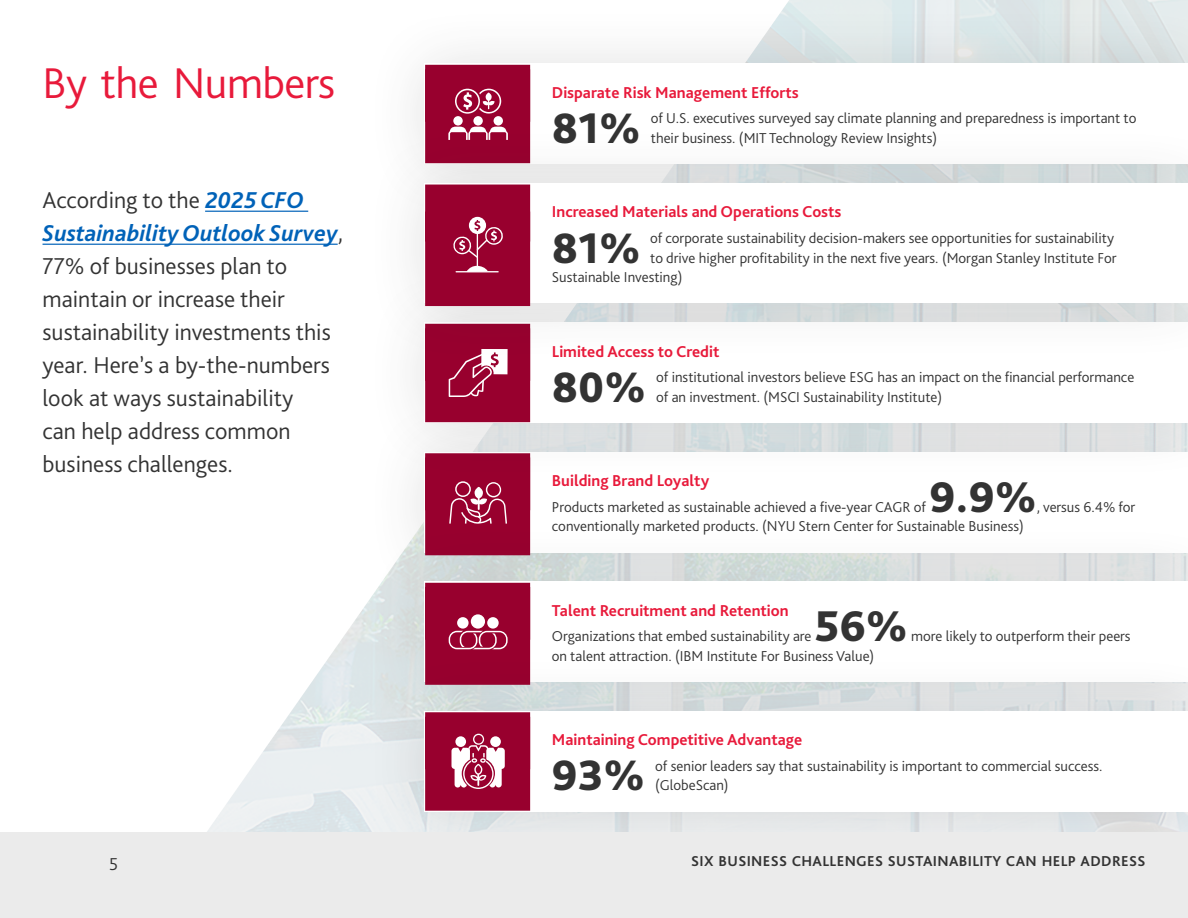
<style>
.page{position:relative;width:1188px;height:918px;background:#fff}
.page>*{position:absolute;margin:0;border:0;box-sizing:border-box;transform-origin:0 0}
.t1{font:300 45px "Bliss Pro";letter-spacing:-.01em;color:#e81a3b}
.t2{font:800 45px "Bliss Pro";color:#333}
.t3{font:800 44.55px "Bliss Pro";color:#333}
.t4{font:300 24px/33px "Bliss Pro";color:#333}
.t5{font:300 18px "Bliss Pro";color:#333}
.t6{font:700 16.5px "Bliss Pro";color:#e81a3b}
.t7{font:300 15px/19.5px "Bliss Pro";color:#333}
.t8{font:700 15px "Bliss Pro";letter-spacing:.025em;color:#333}
.s1{font-weight:700;font-style:italic;color:#0062b8}
</style>
<div class="page">
<img style="left:196px;top:0;width:992px;height:833px">
<hr style="left:205px;top:211px;width:103px;height:1px;background:#0062b8">
<hr style="left:43px;top:244px;width:295px;height:1px;background:#0062b8">
<div style="left:365px;top:4px;width:823px;height:220px;background:#333;opacity:.15"></div>
<div style="left:424px;top:64px;width:764px;height:100px;background:#fff"></div>
<div style="left:425px;top:65px;width:105px;height:57px;background:#98002e"></div>
<div style="left:425px;top:69px;width:105px;height:94px;background:#98002e"></div>
<div style="left:473px;top:116px;width:10px;height:10px;background:#fff;border-radius:50%"></div>
<div style="left:494px;top:116px;width:9px;height:10px;background:#fff;border-radius:50%"></div>
<div style="left:453px;top:116px;width:10px;height:10px;background:#fff;border-radius:50%"></div>
<svg style="left:455px;top:88px;width:47px;height:26px"></svg>
<div style="left:424px;top:452px;width:764px;height:101px;background:#fff"></div>
<div style="left:425px;top:457px;width:105px;height:98px;background:#98002e"></div>
<svg style="left:449px;top:483px;width:58px;height:39px"></svg>
<div style="left:365px;top:263px;width:823px;height:220px;background:#333;opacity:.15"></div>
<div style="left:424px;top:323px;width:764px;height:100px;background:#fff"></div>
<div style="left:425px;top:328px;width:105px;height:94px;background:#98002e"></div>
<svg style="left:449px;top:366px;width:59px;height:31px"></svg>
<div style="left:365px;top:124px;width:823px;height:242px;background:#333;opacity:.15"></div>
<div style="left:424px;top:184px;width:764px;height:119px;background:#fff"></div>
<div style="left:425px;top:185px;width:105px;height:57px;background:#98002e"></div>
<div style="left:425px;top:212px;width:105px;height:94px;background:#98002e"></div>
<svg style="left:467px;top:266px;width:21px;height:5px"></svg>
<hr style="left:477px;top:233px;width:1px;height:34px;background:#fff">
<hr style="left:456px;top:271px;width:43px;height:1px;background:#fff">
<svg style="left:453px;top:217px;width:50px;height:41px"></svg>
<div style="left:365px;top:522px;width:823px;height:223px;background:#333;opacity:.15"></div>
<div style="left:424px;top:582px;width:764px;height:100px;background:#fff"></div>
<div style="left:425px;top:583px;width:105px;height:57px;background:#98002e"></div>
<div style="left:425px;top:587px;width:105px;height:98px;background:#98002e"></div>
<div style="left:457px;top:617px;width:12px;height:12px;background:#fff;border-radius:50%"></div>
<div style="left:487px;top:617px;width:12px;height:12px;background:#fff;border-radius:50%"></div>
<div style="left:471px;top:614px;width:14px;height:15px;background:#fff;border-radius:50%"></div>
<svg style="left:449px;top:631px;width:59px;height:18px"></svg>
<div style="left:365px;top:652px;width:823px;height:219px;background:#333;opacity:.15"></div>
<div style="left:424px;top:711px;width:764px;height:101px;background:#fff"></div>
<div style="left:425px;top:712px;width:105px;height:57px;background:#98002e"></div>
<div style="left:425px;top:717px;width:105px;height:94px;background:#98002e"></div>
<svg style="left:451px;top:734px;width:54px;height:55px"></svg>
<div style="left:0;top:833px;width:1188px;height:85px;background:#ebebeb"></div>
<h1 class="t1" style="left:43px;top:55px;width:294px">By the Numbers</h1>
<p class="t4" style="left:43px;top:183px;width:302px">According to the <span class="s1">2025 CFO<br>Sustainability Outlook Survey</span>,<br>77% of businesses plan to maintain or increase their sustainability investments this year. Here’s a by-the-numbers look at ways sustainability<br>can help address common business challenges.</p>
<p class="t6" style="left:552px;top:82px;width:248px">Disparate Risk Management Efforts</p>
<h2 class="t3" style="left:552px;top:101px;width:90px">81%</h2>
<p class="t7" style="left:651px;top:108px;width:487px">of U.S. executives surveyed say climate planning and preparedness is important to their business. (MIT Technology Review Insights)</p>
<p class="t6" style="left:552px;top:202px;width:291px">Increased Materials and Operations Costs</p>
<h2 class="t3" style="left:552px;top:220px;width:90px">81%</h2>
<p class="t7" style="left:650px;top:228px;width:465px">of corporate sustainability decision-makers see opportunities for sustainability</p>
<p class="t7" style="left:650px;top:248px;width:468px">to drive higher profitability in the next five years. (Morgan Stanley Institute For</p>
<p class="t7" style="left:552px;top:267px;width:132px">Sustainable Investing)</p>
<p class="t6" style="left:552px;top:341px;width:169px">Limited Access to Credit</p>
<h2 class="t3" style="left:552px;top:359px;width:96px">80%</h2>
<p class="t7" style="left:656px;top:367px;width:480px">of institutional investors believe ESG has an impact on the financial performance of an investment. (MSCI Sustainability Institute)</p>
<p class="t6" style="left:552px;top:470px;width:159px">Building Brand Loyalty</p>
<p class="t7" style="left:552px;top:497px;width:376px">Products marketed as sustainable achieved a five-year CAGR of</p>
<h1 class="t2" style="left:929px;top:469px;width:109px">9.9%</h1>
<p class="t7" style="left:1037px;top:497px;width:100px">, versus 6.4% for</p>
<p class="t7" style="left:552px;top:516px;width:473px">conventionally marketed products. (NYU Stern Center for Sustainable Business)</p>
<p class="t6" style="left:552px;top:600px;width:238px">Talent Recruitment and Retention</p>
<p class="t7" style="left:552px;top:626px;width:261px">Organizations that embed sustainability are</p>
<h1 class="t2" style="left:815px;top:599px;width:94px">56%</h1>
<p class="t7" style="left:911px;top:626px;width:221px">more likely to outperform their peers</p>
<p class="t7" style="left:552px;top:646px;width:324px">on talent attraction. (IBM Institute For Business Value)</p>
<p class="t6" style="left:552px;top:729px;width:252px">Maintaining Competitive Advantage</p>
<h2 class="t3" style="left:552px;top:748px;width:95px">93%</h2>
<p class="t7" style="left:655px;top:756px;width:449px">of senior leaders say that sustainability is important to commercial success. (GlobeScan)</p>
<p class="t5" style="left:109px;top:853px;width:11px">5</p>
<p class="t8" style="left:691px;top:851px;width:456px">SIX BUSINESS CHALLENGES SUSTAINABILITY CAN HELP ADDRESS</p>
</div>
